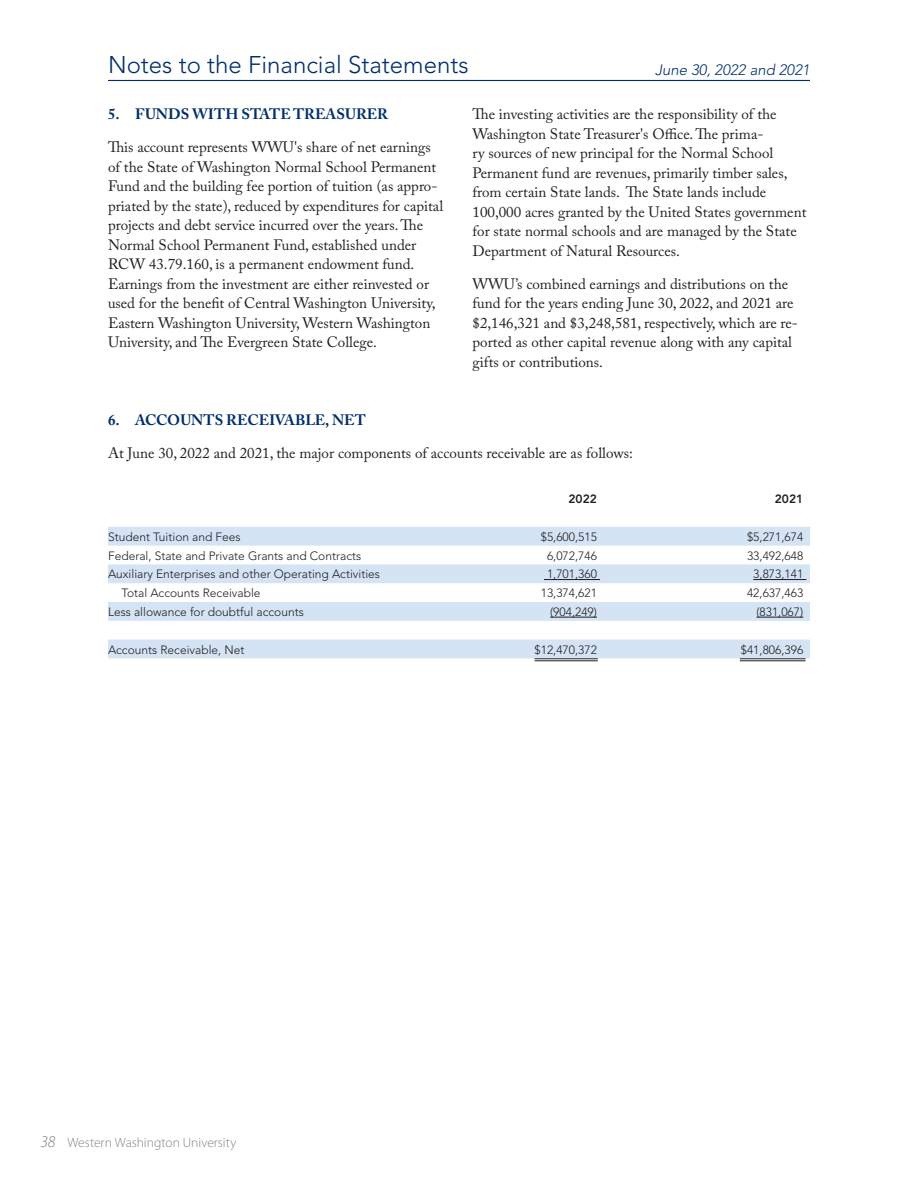
<style>
.page{position:relative;width:918px;height:1188px;background:#fff}
.page>*{position:absolute;margin:0;border:0;box-sizing:border-box;transform-origin:0 0}
.t1{font:300 24px "Avenir LT Std";color:#002f6e}
.t2{font:15px/19.5px "Adobe Caslon Pro";color:#231f20}
.t3{font:700 15px "Adobe Caslon Pro";color:#002f6e}
.t4{font:italic 300 15px "Avenir LT Std";color:#002f6e}
.t5{font:300 13.5px "Myriad Pro";color:#808285}
.t6{font:300 12px "Avenir LT Std";color:#231f20}
.t7{font:800 12px "Avenir LT Std";color:#231f20}
.s1{font-style:italic;font-size:16.5px}
</style>
<div class="page">
<hr style="left:108px;top:80px;width:702px;height:1px;background:#002f6e">
<svg style="left:108px;top:527px;width:702px;height:131px;fill:#d4e4f5"></svg>
<hr style="left:544px;top:579px;width:56px;height:1px;background:#231f20">
<hr style="left:753px;top:579px;width:53px;height:1px;background:#231f20">
<hr style="left:550px;top:617px;width:47px;height:1px;background:#231f20">
<hr style="left:756px;top:617px;width:47px;height:1px;background:#231f20">
<hr style="left:535px;top:658px;width:63px;height:1px;background:#231f20">
<hr style="left:535px;top:660px;width:63px;height:1px;background:#231f20">
<hr style="left:740px;top:658px;width:66px;height:1px;background:#231f20">
<hr style="left:740px;top:660px;width:66px;height:1px;background:#231f20">
<p class="t1" style="left:108px;top:50px;width:362px">Notes to the Financial Statements</p>
<p class="t3" style="left:108px;top:105px;width:282px">5. FUNDS WITH STATE TREASURER</p>
<p class="t2" style="left:108px;top:137px;width:337px">This account represents WWU's share of net earnings of the State of Washington Normal School Permanent Fund and the building fee portion of tuition (as appro&shy;priated by the state), reduced by expenditures for capital projects and debt service incurred over the years. The Normal School Permanent Fund, established under RCW 43.79.160, is a permanent endowment fund.<br>Earnings from the investment are either reinvested or used for the benefit of Central Washington University, Eastern Washington University, Western Washington University, and The Evergreen State College.</p>
<p class="t4" style="left:655px;top:61px;width:157px">June 30, 2022 and 2021</p>
<p class="t2" style="left:472px;top:104px;width:335px">The investing activities are the responsibility of the Washington State Treasurer's Office. The prima-<br>ry sources of new principal for the Normal School Permanent fund are revenues, primarily timber sales, from certain State lands. The State lands include 100,000 acres granted by the United States government for state normal schools and are managed by the State Department of Natural Resources.</p>
<p class="t2" style="left:472px;top:274px;width:327px">WWU’s combined earnings and distributions on the fund for the years ending June 30, 2022, and 2021 are $2,146,321 and $3,248,581, respectively, which are re&shy;ported as other capital revenue along with any capital gifts or contributions.</p>
<p class="t3" style="left:108px;top:411px;width:259px">6. ACCOUNTS RECEIVABLE, NET</p>
<p class="t2" style="left:108px;top:443px;width:526px">At June 30, 2022 and 2021, the major components of accounts receivable are as follows:</p>
<p class="t7" style="left:569px;top:492px;width:30px">2022</p>
<p class="t7" style="left:775px;top:492px;width:30px">2021</p>
<p class="t6" style="left:108px;top:530px;width:134px">Student Tuition and Fees</p>
<p class="t6" style="left:541px;top:530px;width:58px">$5,600,515</p>
<p class="t6" style="left:747px;top:530px;width:58px">$5,271,674</p>
<p class="t6" style="left:108px;top:548px;width:255px">Federal, State and Private Grants and Contracts</p>
<p class="t6" style="left:547px;top:548px;width:51px">6,072,746</p>
<p class="t6" style="left:747px;top:548px;width:58px">33,492,648</p>
<p class="t6" style="left:108px;top:567px;width:274px">Auxiliary Enterprises and other Operating Activities</p>
<p class="t6" style="left:547px;top:567px;width:51px">1,701,360</p>
<p class="t6" style="left:753px;top:567px;width:51px">3,873,141</p>
<p class="t6" style="left:122px;top:586px;width:141px">Total Accounts Receivable</p>
<p class="t6" style="left:541px;top:586px;width:58px">13,374,621</p>
<p class="t6" style="left:747px;top:586px;width:58px">42,637,463</p>
<p class="t6" style="left:108px;top:605px;width:197px">Less allowance for doubtful accounts</p>
<p class="t6" style="left:550px;top:605px;width:48px">(904,249)</p>
<p class="t6" style="left:756px;top:605px;width:48px">(831,067)</p>
<p class="t6" style="left:108px;top:642px;width:138px">Accounts Receivable, Net</p>
<p class="t6" style="left:535px;top:642px;width:64px">$12,470,372</p>
<p class="t6" style="left:741px;top:642px;width:64px">$41,806,396</p>
<p class="t5" style="left:40px;top:1135px;width:197px"><span class="s1">38</span> Western Washington University</p>
</div>
